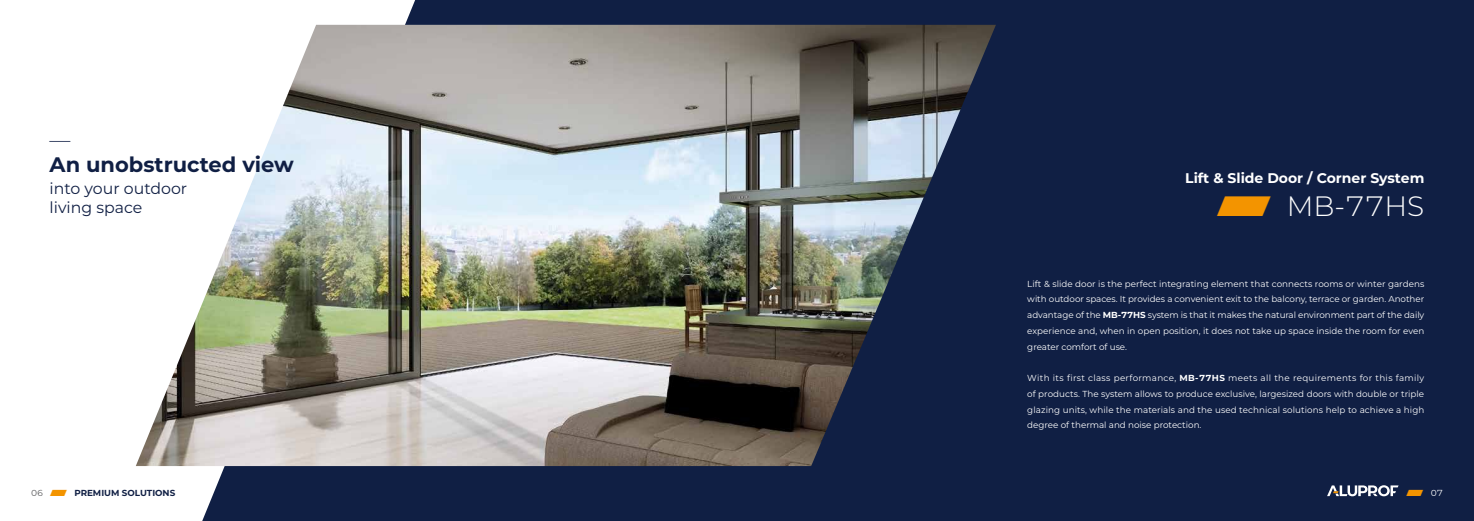
<style>
.page{position:relative;width:1474px;height:521px;background:#fff}
.page>*{position:absolute;margin:0;border:0;box-sizing:border-box;transform-origin:0 0}
.t1{font:300 28px "Aluprof Sans";color:#fff}
.t2{font:700 21px "Aluprof Sans";color:#101f44}
.t3{font:300 21px "Aluprof Sans";color:#101f44}
.t4{font:15.75px/19.2px "Aluprof Sans";color:#101f44}
.t5{font:700 14px "Aluprof Sans";color:#fff}
.t6{font:8.75px/15.8px "Aluprof Sans";color:#fff;text-align:justify}
.t7{font:700 8.75px "Aluprof Sans";color:#101f44}
.s1{font-weight:700;color:#f39400}
.s2{font-weight:700}
.s3{font-weight:400;color:#58585a}
.s4{color:#f39400}
</style>
<div class="page">
<div style="left:202px;top:0;width:1271px;height:521px;background:#101f44"></div>
<img style="left:136px;top:25px;width:859px;height:441px">
<svg style="left:1326px;top:485px;width:72px;height:11px"></svg>
<h2 class="t3" style="left:50px;top:125px;width:22px">―</h2>
<h2 class="t2" style="left:50px;top:149px;width:246px">An unobstructed view</h2>
<h3 class="t4" style="left:50px;top:178px;width:139px">into your outdoor living space</h3>
<h3 class="t5" style="left:1185px;top:168px;width:241px">Lift &amp; Slide Door / Corner System</h3>
<h1 class="t1" style="left:1217px;top:187px;width:209px"><span class="s1">⸠</span> MB-77HS</h1>
<p class="t6" style="left:1027px;top:275px;width:398px">Lift &amp; slide door is the perfect integrating element that connects rooms or winter gardens with outdoor spaces. It provides a convenient exit to the balcony, terrace or garden. Another advantage of the <span class="s2">MB-77HS</span> system is that it makes the natural environment part of the daily experience and, when in open position, it does not take up space inside the room for even greater comfort of use.</p>
<p class="t6" style="left:1027px;top:370px;width:398px">With its first class performance, <span class="s2">MB-77HS</span> meets all the requirements for this family of products. The system allows to produce exclusive, largesized doors with double or triple glazing units, while the materials and the used technical solutions help to achieve a high degree of thermal and noise protection.</p>
<p class="t7" style="left:31px;top:487px;width:146px"><span class="s3">06</span> <span class="s4">⸠</span> PREMIUM SOLUTIONS</p>
<p class="t6" style="left:1406px;top:485px;width:38px"><span class="s1">⸠</span> 07</p>
</div>
